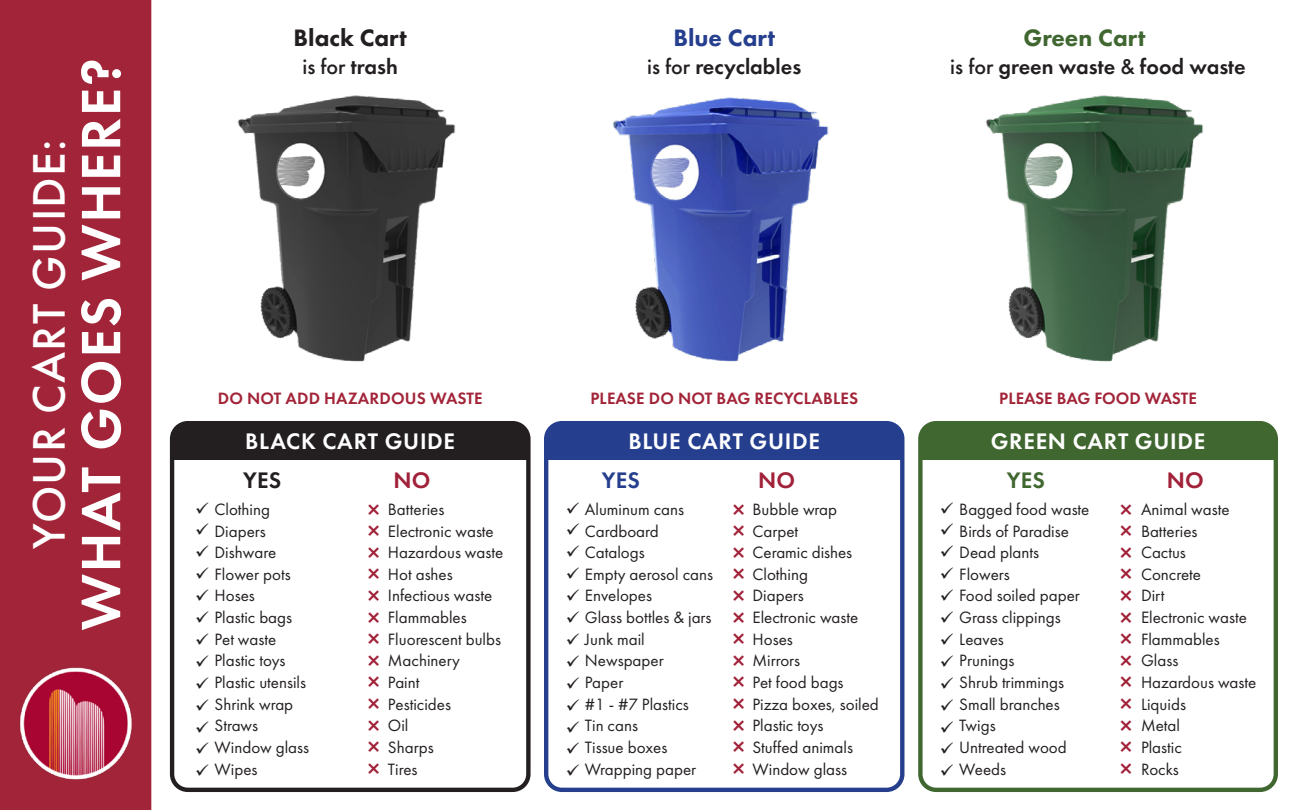
<style>
.page{position:relative;width:1296px;height:810px;background:#fff}
.page>*{position:absolute;margin:0;border:0;box-sizing:border-box;transform-origin:0 0}
.t1{font:600 57.3px "Futura PT";letter-spacing:.03em;color:#fff}
.t2{font:500 47.4px "Futura PT";letter-spacing:.03em;color:#fff}
.t3{font:800 24.6px "Futura PT";color:#231f20}
.t4{font:800 24.6px "Futura PT";color:#416731}
.t5{font:800 24.6px "Futura PT";color:#253f8e}
.t6{font:600 23.4px "Futura PT";letter-spacing:.03em;color:#fff}
.t7{font:600 23.4px "Futura PT";color:#a12139}
.t8{font:600 23.4px "Futura PT";color:#231f20}
.t9{font:600 23.4px "Futura PT";color:#416731}
.t10{font:600 23.4px "Futura PT";color:#253f8e}
.t11{font:600 22.2px "Futura PT";color:#231f20}
.t12{font:500 22.2px "Futura PT";color:#231f20}
.t13{font:17.1px "Futura PT";color:#231f20}
.t14{font:600 17.1px "Futura PT";letter-spacing:.01em;color:#a22438}
.s1{font-weight:500}
.s2{font-weight:600}
</style>
<div class="page">
<div style="left:0;top:0;width:151px;height:810px;background:#a22438"></div>
<img style="left:17px;top:667px;width:115px;height:115px">
<img style="left:612px;top:97px;width:217px;height:265px">
<img style="left:237px;top:95px;width:219px;height:267px">
<img style="left:985px;top:95px;width:219px;height:267px">
<div style="left:170px;top:421px;width:361px;height:371px;border:4px solid #231f20;border-radius:16px"></div>
<div style="left:173px;top:423px;width:355px;height:24px;background:#231f20;border-radius:12px"></div>
<svg style="left:172px;top:432px;width:357px;height:28px"></svg>
<div style="left:918px;top:421px;width:360px;height:371px;border:4px solid #416731;border-radius:16px"></div>
<div style="left:922px;top:423px;width:352px;height:24px;background:#416731;border-radius:12px"></div>
<div style="left:922px;top:438px;width:352px;height:22px;background:#416731"></div>
<div style="left:544px;top:421px;width:360px;height:371px;border:4px solid #253f8e;border-radius:16px"></div>
<div style="left:547px;top:423px;width:355px;height:24px;background:#253f8e;border-radius:12px"></div>
<div style="left:547px;top:438px;width:355px;height:22px;background:#253f8e"></div>
<p class="t2" style="left:20px;top:549px;width:411px;rotate:-90deg">YOUR CART GUIDE:</p>
<p class="t3" style="left:294px;top:22px;width:115px">Black Cart</p>
<p class="t5" style="left:673px;top:22px;width:103px">Blue Cart</p>
<p class="t1" style="left:65px;top:630px;width:574px;rotate:-90deg">WHAT GOES WHERE?</p>
<p class="t11" style="left:647px;top:52px;width:156px"><span class="s1">is for</span> recyclables</p>
<p class="t12" style="left:302px;top:53px;width:97px">is for <span class="s2">trash</span></p>
<p class="t14" style="left:218px;top:388px;width:266px">DO NOT ADD HAZARDOUS WASTE</p>
<p class="t14" style="left:590px;top:388px;width:269px">PLEASE DO NOT BAG RECYCLABLES</p>
<p class="t6" style="left:245px;top:426px;width:211px">BLACK CART GUIDE</p>
<p class="t7" style="left:394px;top:466px;width:38px">NO</p>
<p class="t13" style="left:195px;top:499px;width:76px">✓ Clothing</p>
<p class="t13" style="left:195px;top:521px;width:72px">✓ Diapers</p>
<p class="t13" style="left:195px;top:542px;width:82px">✓ Dishware</p>
<p class="t13" style="left:195px;top:564px;width:97px">✓ Flower pots</p>
<p class="t13" style="left:195px;top:586px;width:61px">✓ Hoses</p>
<p class="t13" style="left:215px;top:607px;width:79px">Plastic bags</p>
<p class="t13" style="left:215px;top:629px;width:63px">Pet waste</p>
<p class="t13" style="left:215px;top:651px;width:73px">Plastic toys</p>
<p class="t13" style="left:215px;top:672px;width:93px">Plastic utensils</p>
<p class="t13" style="left:215px;top:694px;width:80px">Shrink wrap</p>
<p class="t13" style="left:215px;top:716px;width:45px">Straws</p>
<p class="t13" style="left:215px;top:737px;width:96px">Window glass</p>
<p class="t13" style="left:215px;top:759px;width:44px">Wipes</p>
<p class="t6" style="left:628px;top:426px;width:193px">BLUE CART GUIDE</p>
<p class="t7" style="left:758px;top:466px;width:38px">NO</p>
<p class="t13" style="left:555px;top:499px;width:130px">✓✓ Aluminum cans</p>
<p class="t13" style="left:555px;top:521px;width:105px">✓✓ Cardboard</p>
<p class="t13" style="left:555px;top:542px;width:91px">✓✓ Catalogs</p>
<p class="t13" style="left:555px;top:564px;width:159px">✓✓ Empty aerosol cans</p>
<p class="t13" style="left:555px;top:586px;width:98px">✓✓ Envelopes</p>
<p class="t13" style="left:585px;top:607px;width:128px">Glass bottles &amp; jars</p>
<p class="t13" style="left:585px;top:629px;width:61px">Junk mail</p>
<p class="t13" style="left:585px;top:651px;width:80px">Newspaper</p>
<p class="t13" style="left:585px;top:672px;width:40px">Paper</p>
<p class="t13" style="left:585px;top:694px;width:105px">#1 - #7 Plastics</p>
<p class="t13" style="left:585px;top:716px;width:55px">Tin cans</p>
<p class="t13" style="left:585px;top:737px;width:84px">Tissue boxes</p>
<p class="t13" style="left:585px;top:759px;width:113px">Wrapping paper</p>
<p class="t8" style="left:243px;top:466px;width:40px">YES</p>
<p class="t10" style="left:602px;top:466px;width:40px">YES</p>
<p class="t13" style="left:753px;top:499px;width:86px">Bubble wrap</p>
<p class="t13" style="left:753px;top:521px;width:47px">Carpet</p>
<p class="t13" style="left:753px;top:542px;width:101px">Ceramic dishes</p>
<p class="t13" style="left:753px;top:564px;width:57px">Clothing</p>
<p class="t13" style="left:753px;top:586px;width:53px">Diapers</p>
<p class="t13" style="left:753px;top:607px;width:107px">Electronic waste</p>
<p class="t13" style="left:753px;top:629px;width:42px">Hoses</p>
<p class="t13" style="left:753px;top:651px;width:49px">Mirrors</p>
<p class="t13" style="left:753px;top:672px;width:93px">Pet food bags</p>
<p class="t13" style="left:753px;top:694px;width:128px">Pizza boxes, soiled</p>
<p class="t13" style="left:753px;top:716px;width:73px">Plastic toys</p>
<p class="t13" style="left:753px;top:737px;width:102px">Stuffed animals</p>
<p class="t13" style="left:753px;top:759px;width:96px">Window glass</p>
<p class="t13" style="left:388px;top:499px;width:58px">Batteries</p>
<p class="t13" style="left:388px;top:521px;width:107px">Electronic waste</p>
<p class="t13" style="left:388px;top:542px;width:117px">Hazardous waste</p>
<p class="t13" style="left:388px;top:564px;width:66px">Hot ashes</p>
<p class="t13" style="left:388px;top:586px;width:106px">Infectious waste</p>
<p class="t13" style="left:388px;top:607px;width:80px">Flammables</p>
<p class="t13" style="left:388px;top:629px;width:115px">Fluorescent bulbs</p>
<p class="t13" style="left:388px;top:651px;width:74px">Machinery</p>
<p class="t13" style="left:388px;top:672px;width:33px">Paint</p>
<p class="t13" style="left:388px;top:694px;width:65px">Pesticides</p>
<p class="t13" style="left:388px;top:716px;width:22px">Oil</p>
<p class="t13" style="left:388px;top:737px;width:47px">Sharps</p>
<p class="t13" style="left:388px;top:759px;width:31px">Tires</p>
<p class="t4" style="left:1024px;top:22px;width:123px">Green Cart</p>
<p class="t11" style="left:950px;top:52px;width:297px"><span class="s1">is for</span> green waste <span class="s1">&amp;</span> food waste</p>
<p class="t14" style="left:999px;top:388px;width:199px">PLEASE BAG FOOD WASTE</p>
<p class="t6" style="left:991px;top:426px;width:216px">GREEN CART GUIDE</p>
<p class="t7" style="left:1167px;top:466px;width:38px">NO</p>
<p class="t13" style="left:940px;top:499px;width:151px">✓ Bagged food waste</p>
<p class="t13" style="left:940px;top:521px;width:130px">✓ Birds of Paradise</p>
<p class="t13" style="left:940px;top:542px;width:101px">✓ Dead plants</p>
<p class="t13" style="left:940px;top:564px;width:71px">✓ Flowers</p>
<p class="t13" style="left:940px;top:586px;width:141px">✓ Food soiled paper</p>
<p class="t13" style="left:959px;top:607px;width:103px">Grass clippings</p>
<p class="t13" style="left:959px;top:629px;width:46px">Leaves</p>
<p class="t13" style="left:959px;top:651px;width:57px">Prunings</p>
<p class="t13" style="left:959px;top:672px;width:106px">Shrub trimmings</p>
<p class="t13" style="left:959px;top:694px;width:102px">Small branches</p>
<p class="t13" style="left:959px;top:716px;width:38px">Twigs</p>
<p class="t13" style="left:959px;top:737px;width:109px">Untreated wood</p>
<p class="t13" style="left:959px;top:759px;width:48px">Weeds</p>
<p class="t9" style="left:1007px;top:466px;width:40px">YES</p>
<p class="t13" style="left:1141px;top:499px;width:90px">Animal waste</p>
<p class="t13" style="left:1141px;top:521px;width:58px">Batteries</p>
<p class="t13" style="left:1141px;top:542px;width:46px">Cactus</p>
<p class="t13" style="left:1141px;top:564px;width:61px">Concrete</p>
<p class="t13" style="left:1141px;top:586px;width:25px">Dirt</p>
<p class="t13" style="left:1141px;top:607px;width:107px">Electronic waste</p>
<p class="t13" style="left:1141px;top:629px;width:80px">Flammables</p>
<p class="t13" style="left:1141px;top:651px;width:39px">Glass</p>
<p class="t13" style="left:1141px;top:672px;width:117px">Hazardous waste</p>
<p class="t13" style="left:1141px;top:694px;width:46px">Liquids</p>
<p class="t13" style="left:1141px;top:716px;width:40px">Metal</p>
<p class="t13" style="left:1141px;top:737px;width:42px">Plastic</p>
<p class="t13" style="left:1141px;top:759px;width:39px">Rocks</p>
</div>
